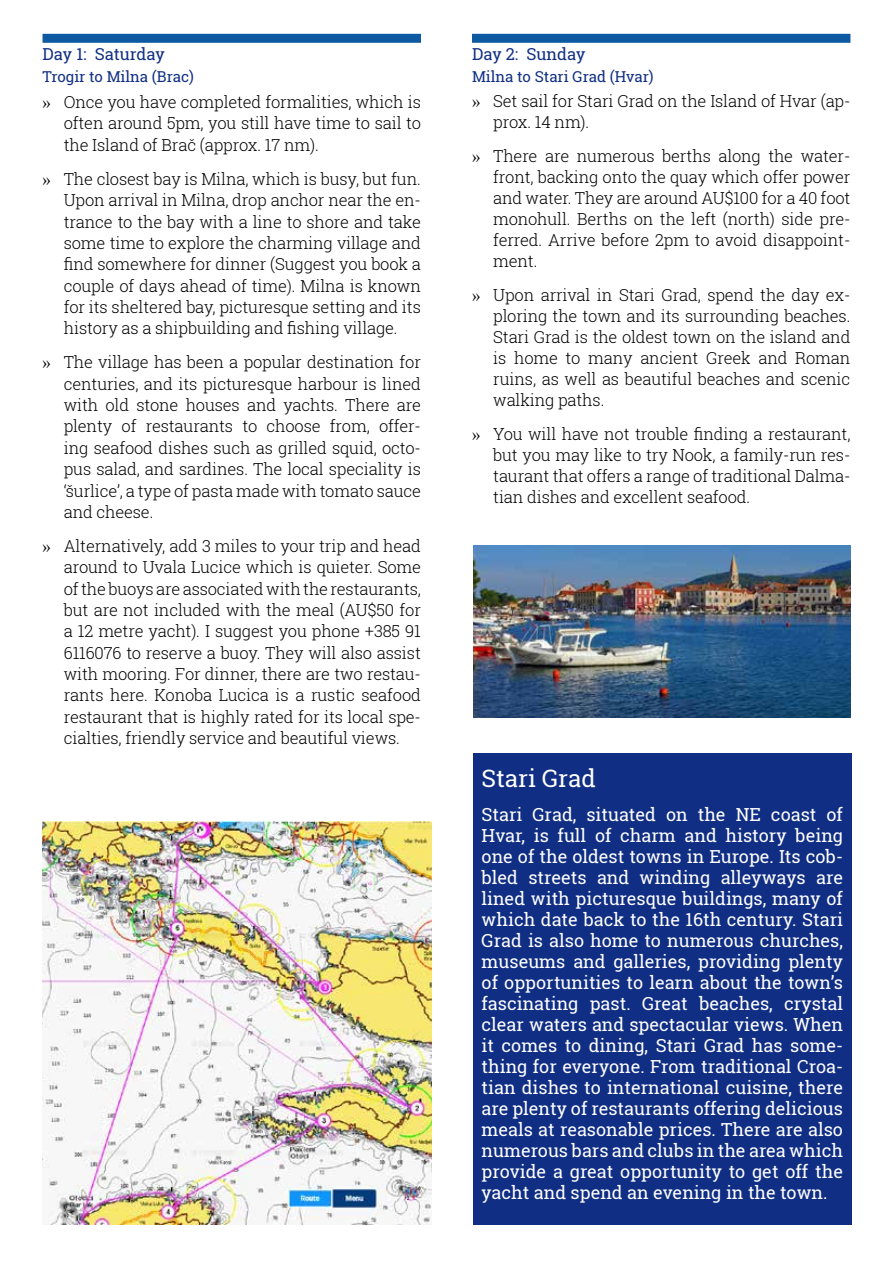
<style>
.page{position:relative;width:893px;height:1263px;background:#fff}
.page>*{position:absolute;margin:0;border:0;box-sizing:border-box;transform-origin:0 0}
.t1{font:24px "Roboto Slab";color:#fff}
.t2{font:18px/21px "Roboto Slab";color:#fff;text-align:justify}
.t3{font:300 16.5px/21.3px "Roboto Slab";letter-spacing:-.01em;color:#000;text-align:justify}
.t4{font:16.5px "Roboto Slab";color:#102e84}
.t5{font:15px "Roboto Slab";color:#102e84}
.s1{font-family:"Times New Roman";font-weight:400}
</style>
<div class="page">
<div style="left:43px;top:34px;width:378px;height:9px;background:#0d5aa3"></div>
<div style="left:472px;top:34px;width:378px;height:9px;background:#0d5aa3"></div>
<img style="left:43px;top:822px;width:389px;height:402px">
<div style="left:473px;top:753px;width:378px;height:471px;background:#102e84"></div>
<img style="left:473px;top:545px;width:377px;height:173px">
<p class="t4" style="left:43px;top:43px;width:124px">Day 1: Saturday</p>
<p class="t5" style="left:43px;top:67px;width:153px">Trogir to Milna (Brac)</p>
<p class="t3" style="left:64px;top:91px;width:359px;text-indent:-21px"><span class="s1">»</span> Once you have completed formalities, which is often around 5pm, you still have time to sail to the Island of Brač (approx. 17 nm).</p>
<p class="t3" style="left:64px;top:168px;width:359px;text-indent:-21px"><span class="s1">»</span> The closest bay is Milna, which is busy, but fun.<br>Upon arrival in Milna, drop anchor near the en&shy;trance to the bay with a line to shore and take some time to explore the charming village and find somewhere for dinner (Suggest you book a couple of days ahead of time). Milna is known for its sheltered bay, picturesque setting and its history as a shipbuilding and fishing village.</p>
<p class="t3" style="left:64px;top:351px;width:359px;text-indent:-21px"><span class="s1">»</span> The village has been a popular destination for centuries, and its picturesque harbour is lined with old stone houses and yachts. There are plenty of restaurants to choose from, offer&shy;ing seafood dishes such as grilled squid, octo&shy;pus salad, and sardines. The local speciality is ‘šurlice’, a type of pasta made with tomato sauce and cheese.</p>
<p class="t3" style="left:64px;top:535px;width:359px;text-indent:-21px"><span class="s1">»</span> Alternatively, add 3 miles to your trip and head around to Uvala Lucice which is quieter. Some of the buoys are associated with the restaurants, but are not included with the meal (AU$50 for a 12 metre yacht). I suggest you phone +385 91<br>6116076 to reserve a buoy. They will also assist with mooring. For dinner, there are two restau&shy;rants here. Konoba Lucica is a rustic seafood restaurant that is highly rated for its local spe&shy;cialties, friendly service and beautiful views.</p>
<p class="t4" style="left:472px;top:43px;width:115px">Day 2: Sunday</p>
<p class="t5" style="left:472px;top:66px;width:183px">Milna to Stari Grad (Hvar)</p>
<p class="t3" style="left:493px;top:90px;width:359px;text-indent:-21px"><span class="s1">»</span> Set sail for Stari Grad on the Island of Hvar (ap&shy;prox. 14 nm).</p>
<p class="t3" style="left:493px;top:145px;width:359px;text-indent:-21px"><span class="s1">»</span> There are numerous berths along the water&shy;front, backing onto the quay which offer power and water. They are around AU$100 for a 40 foot monohull. Berths on the left (north) side pre&shy;ferred. Arrive before 2pm to avoid disappoint&shy;ment.</p>
<p class="t3" style="left:493px;top:284px;width:359px;text-indent:-21px"><span class="s1">»</span> Upon arrival in Stari Grad, spend the day ex&shy;ploring the town and its surrounding beaches.<br>Stari Grad is the oldest town on the island and is home to many ancient Greek and Roman ruins, as well as beautiful beaches and scenic walking paths.</p>
<p class="t3" style="left:493px;top:423px;width:359px;text-indent:-21px"><span class="s1">»</span> You will have not trouble finding a restaurant, but you may like to try Nook, a family-run res&shy;taurant that offers a range of traditional Dalma&shy;tian dishes and excellent seafood.</p>
<h1 class="t1" style="left:482px;top:762px;width:116px">Stari Grad</h1>
<p class="t2" style="left:482px;top:803px;width:363px">Stari Grad, situated on the NE coast of Hvar, is full of charm and history being one of the oldest towns in Europe. Its cob&shy;bled streets and winding alleyways are lined with picturesque buildings, many of which date back to the 16th century. Stari Grad is also home to numerous churches, museums and galleries, providing plenty of opportunities to learn about the town’s fascinating past. Great beaches, crystal clear waters and spectacular views. When it comes to dining, Stari Grad has some&shy;thing for everyone. From traditional Croa&shy;tian dishes to international cuisine, there are plenty of restaurants offering delicious meals at reasonable prices. There are also numerous bars and clubs in the area which provide a great opportunity to get off the yacht and spend an evening in the town.</p>
</div>
